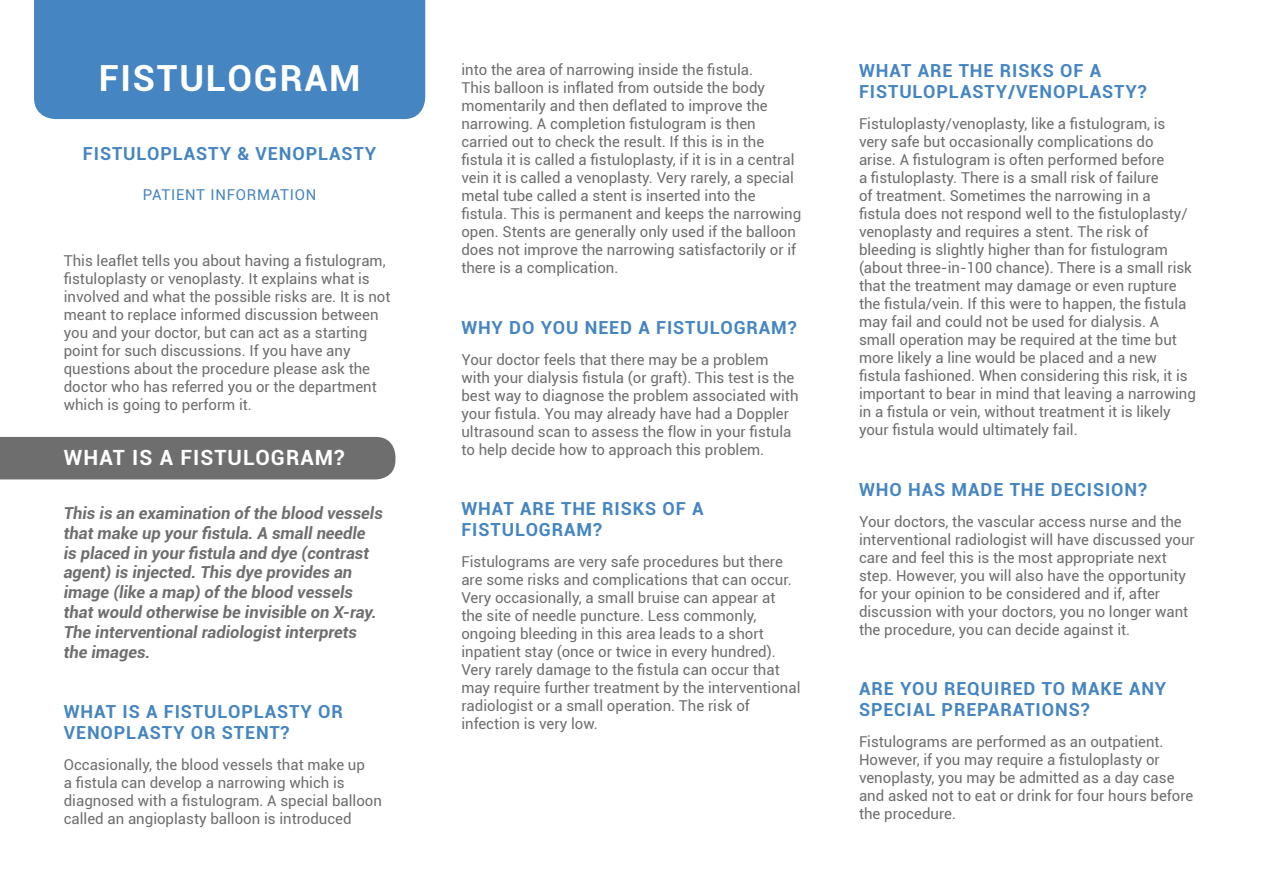
<style>
.page{position:relative;width:1263px;height:893px;background:#fff}
.page>*{position:absolute;margin:0;border:0;box-sizing:border-box;transform-origin:0 0}
.t1{font:700 36px "Roboto";letter-spacing:.05em;color:#fff}
.t2{font:700 21px "Roboto";letter-spacing:.05em;color:#fff}
.t3{font:700 18px/21px "Roboto";letter-spacing:.05em;color:#4585c1}
.t4{font:italic 700 16.5px/19.8px "Roboto";color:#6e6e6e}
.t5{font:15px/18px "Roboto";color:#6e6e6e}
.t6{font:15px "Roboto";letter-spacing:.05em;color:#4585c1}
</style>
<div class="page">
<div style="left:0;top:437px;width:395px;height:42px;background:#6e6e6e"></div>
<div style="left:34px;top:0;width:391px;height:119px;background:#4585c1"></div>
<p class="t1" style="left:99px;top:53px;width:263px">FISTULOGRAM</p>
<p class="t3" style="left:83px;top:143px;width:295px">FISTULOPLASTY &amp; VENOPLASTY</p>
<p class="t6" style="left:143px;top:184px;width:175px">PATIENT INFORMATION</p>
<p class="t5" style="left:64px;top:251px;width:328px">This leaflet tells you about having a fistulogram, fistuloplasty or venoplasty. It explains what is involved and what the possible risks are. It is not meant to replace informed discussion between you and your doctor, but can act as a starting point for such discussions. If you have any questions about the procedure please ask the doctor who has referred you or the department which is going to perform it.</p>
<p class="t2" style="left:64px;top:443px;width:282px">WHAT IS A FISTULOGRAM?</p>
<p class="t4" style="left:64px;top:503px;width:321px">This is an examination of the blood vessels that make up your fistula. A small needle<br>is placed in your fistula and dye (contrast agent) is injected. This dye provides an image (like a map) of the blood vessels that would otherwise be invisible on X-ray.<br>The interventional radiologist interprets the images.</p>
<p class="t3" style="left:64px;top:701px;width:281px">WHAT IS A FISTULOPLASTY OR<br>VENOPLASTY OR STENT?</p>
<p class="t5" style="left:64px;top:755px;width:320px">Occasionally, the blood vessels that make up<br>a fistula can develop a narrowing which is diagnosed with a fistulogram. A special balloon called an angioplasty balloon is introduced</p>
<p class="t5" style="left:461px;top:60px;width:341px">into the area of narrowing inside the fistula.<br>This balloon is inflated from outside the body momentarily and then deflated to improve the narrowing. A completion fistulogram is then carried out to check the result. If this is in the fistula it is called a fistuloplasty, if it is in a central vein it is called a venoplasty. Very rarely, a special metal tube called a stent is inserted into the fistula. This is permanent and keeps the narrowing open. Stents are generally only used if the balloon does not improve the narrowing satisfactorily or if there is a complication.</p>
<p class="t3" style="left:461px;top:316px;width:337px">WHY DO YOU NEED A FISTULOGRAM?</p>
<p class="t5" style="left:461px;top:350px;width:339px">Your doctor feels that there may be a problem with your dialysis fistula (or graft). This test is the best way to diagnose the problem associated with your fistula. You may already have had a Doppler ultrasound scan to assess the flow in your fistula to help decide how to approach this problem.</p>
<p class="t3" style="left:461px;top:498px;width:244px">WHAT ARE THE RISKS OF A<br>FISTULOGRAM?</p>
<p class="t5" style="left:461px;top:552px;width:341px">Fistulograms are very safe procedures but there are some risks and complications that can occur.<br>Very occasionally, a small bruise can appear at the site of needle puncture. Less commonly, ongoing bleeding in this area leads to a short inpatient stay (once or twice in every hundred).<br>Very rarely damage to the fistula can occur that may require further treatment by the interventional radiologist or a small operation. The risk of infection is very low.</p>
<p class="t3" style="left:859px;top:60px;width:289px">WHAT ARE THE RISKS OF A<br>FISTULOPLASTY/VENOPLASTY?</p>
<p class="t5" style="left:859px;top:114px;width:338px">Fistuloplasty/venoplasty, like a fistulogram, is very safe but occasionally complications do<br>arise. A fistulogram is often performed before<br>a fistuloplasty. There is a small risk of failure<br>of treatment. Sometimes the narrowing in a fistula does not respond well to the fistuloplasty/ venoplasty and requires a stent. The risk of bleeding is slightly higher than for fistulogram (about three-in-100 chance). There is a small risk that the treatment may damage or even rupture the fistula/vein. If this were to happen, the fistula may fail and could not be used for dialysis. A small operation may be required at the time but more likely a line would be placed and a new fistula fashioned. When considering this risk, it is important to bear in mind that leaving a narrowing in a fistula or vein, without treatment it is likely your fistula would ultimately fail.</p>
<p class="t3" style="left:859px;top:478px;width:290px">WHO HAS MADE THE DECISION?</p>
<p class="t5" style="left:859px;top:512px;width:337px">Your doctors, the vascular access nurse and the interventional radiologist will have discussed your care and feel this is the most appropriate next step. However, you will also have the opportunity for your opinion to be considered and if, after discussion with your doctors, you no longer want the procedure, you can decide against it.</p>
<p class="t3" style="left:859px;top:678px;width:309px">ARE YOU REQUIRED TO MAKE ANY<br>SPECIAL PREPARATIONS?</p>
<p class="t5" style="left:859px;top:732px;width:336px">Fistulograms are performed as an outpatient.<br>However, if you may require a fistuloplasty or venoplasty, you may be admitted as a day case and asked not to eat or drink for four hours before the procedure.</p>
</div>
